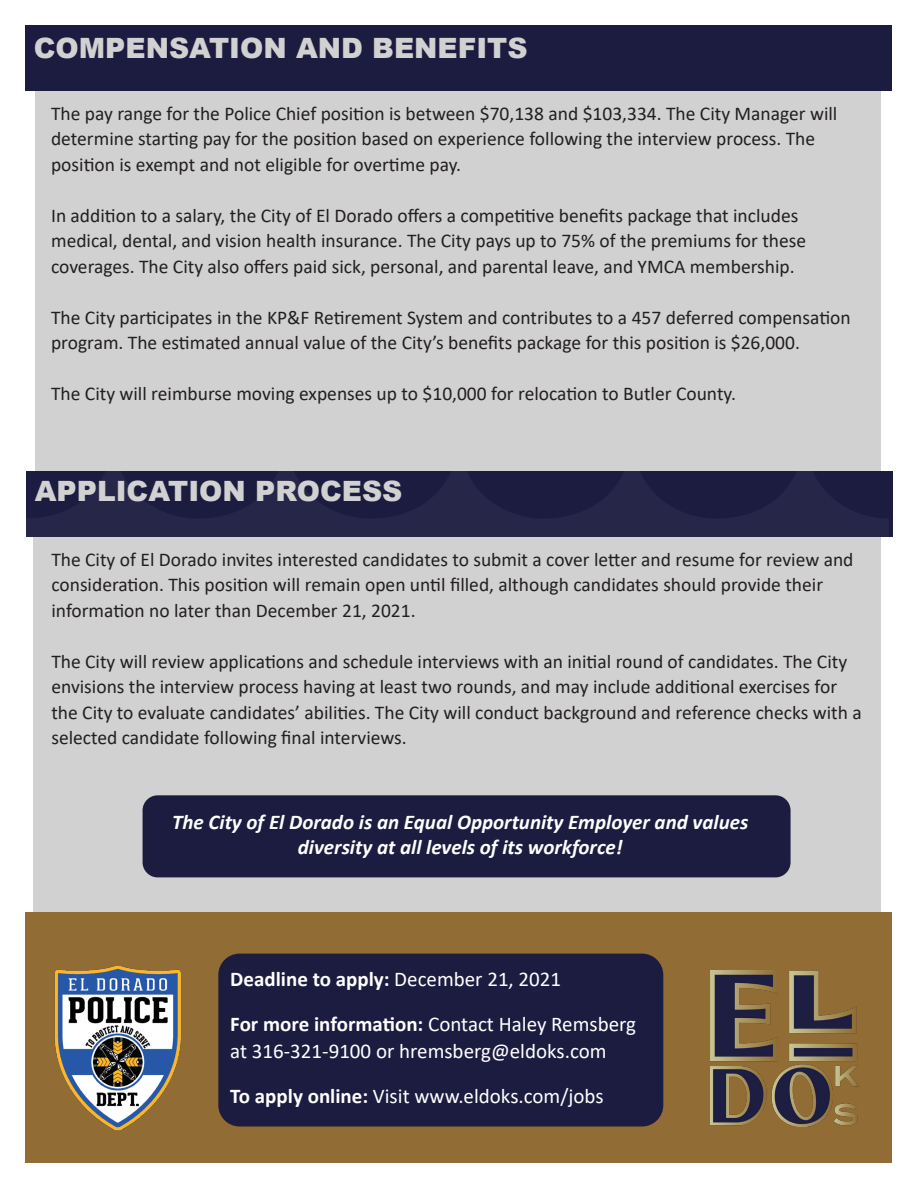
<style>
.page{position:relative;width:918px;height:1188px;background:#fff}
.page>*{position:absolute;margin:0;border:0;box-sizing:border-box;transform-origin:0 0}
.t1{font:900 28.05px "Arial";color:#d1d1d1}
.t2{font:21px/27px "Calibri";color:#fff}
.t3{font:italic 700 21px/25.5px "Calibri";color:#fff;text-align:center}
.t4{font:700 21px "Calibri";color:#fff}
.t5{font:19.5px/25.5px "Calibri";color:#231f20}
.s1{font-weight:400}
.s2{font-weight:700}
</style>
<div class="page">
<div style="left:33px;top:536px;width:848px;height:400px;background:#d1d1d1"></div>
<div style="left:25px;top:912px;width:867px;height:250px;background:#916c34"></div>
<div style="left:25px;top:25px;width:867px;height:66px;background:#1c1c41"></div>
<div style="left:35px;top:91px;width:846px;height:391px;background:#d1d1d1"></div>
<img style="left:26px;top:471px;width:862px;height:66px">
<div style="left:143px;top:795px;width:648px;height:82px;background:#1c1c41;border-radius:15px"></div>
<div style="left:218px;top:954px;width:445px;height:173px;background:#1c1c41;border-radius:21px"></div>
<img style="left:54px;top:966px;width:127px;height:165px">
<img style="left:710px;top:970px;width:148px;height:157px">
<p class="t1" style="left:34px;top:28px;width:495px">COMPENSATION AND BENEFITS</p>
<p class="t5" style="left:51px;top:100px;width:788px">The pay range for the Police Chief position is between $70,138 and $103,334. The City Manager will determine starting pay for the position based on experience following the interview process. The position is exempt and not eligible for overtime pay.</p>
<p class="t5" style="left:51px;top:202px;width:757px">In addition to a salary, the City of El Dorado offers a competitive benefits package that includes medical, dental, and vision health insurance. The City pays up to 75% of the premiums for these coverages. The City also offers paid sick, personal, and parental leave, and YMCA membership.</p>
<p class="t5" style="left:51px;top:304px;width:801px">The City participates in the KP&amp;F Retirement System and contributes to a 457 deferred compensation program. The estimated annual value of the City’s benefits package for this position is $26,000.</p>
<p class="t5" style="left:51px;top:381px;width:686px">The City will reimburse moving expenses up to $10,000 for relocation to Butler County.</p>
<p class="t1" style="left:35px;top:471px;width:369px">APPLICATION PROCESS</p>
<p class="t5" style="left:51px;top:546px;width:804px">The City of El Dorado invites interested candidates to submit a cover letter and resume for review and consideration. This position will remain open until filled, although candidates should provide their information no later than December 21, 2021.</p>
<p class="t5" style="left:51px;top:648px;width:812px">The City will review applications and schedule interviews with an initial round of candidates. The City envisions the interview process having at least two rounds, and may include additional exercises for the City to evaluate candidates’ abilities. The City will conduct background and reference checks with a selected candidate following final interviews.</p>
<p class="t3" style="left:172px;top:808px;width:578px">The City of El Dorado is an Equal Opportunity Employer and values diversity at all levels of its workforce!</p>
<p class="t4" style="left:230px;top:964px;width:332px">Deadline to apply: <span class="s1">December 21, 2021</span></p>
<p class="t2" style="left:230px;top:1010px;width:407px"><span class="s2">For more information:</span> Contact Haley Remsberg at 316-321-9100 or hremsberg@eldoks.com</p>
<p class="t2" style="left:230px;top:1082px;width:375px"><span class="s2">To apply online:</span> Visit www.eldoks.com/jobs</p>
</div>
